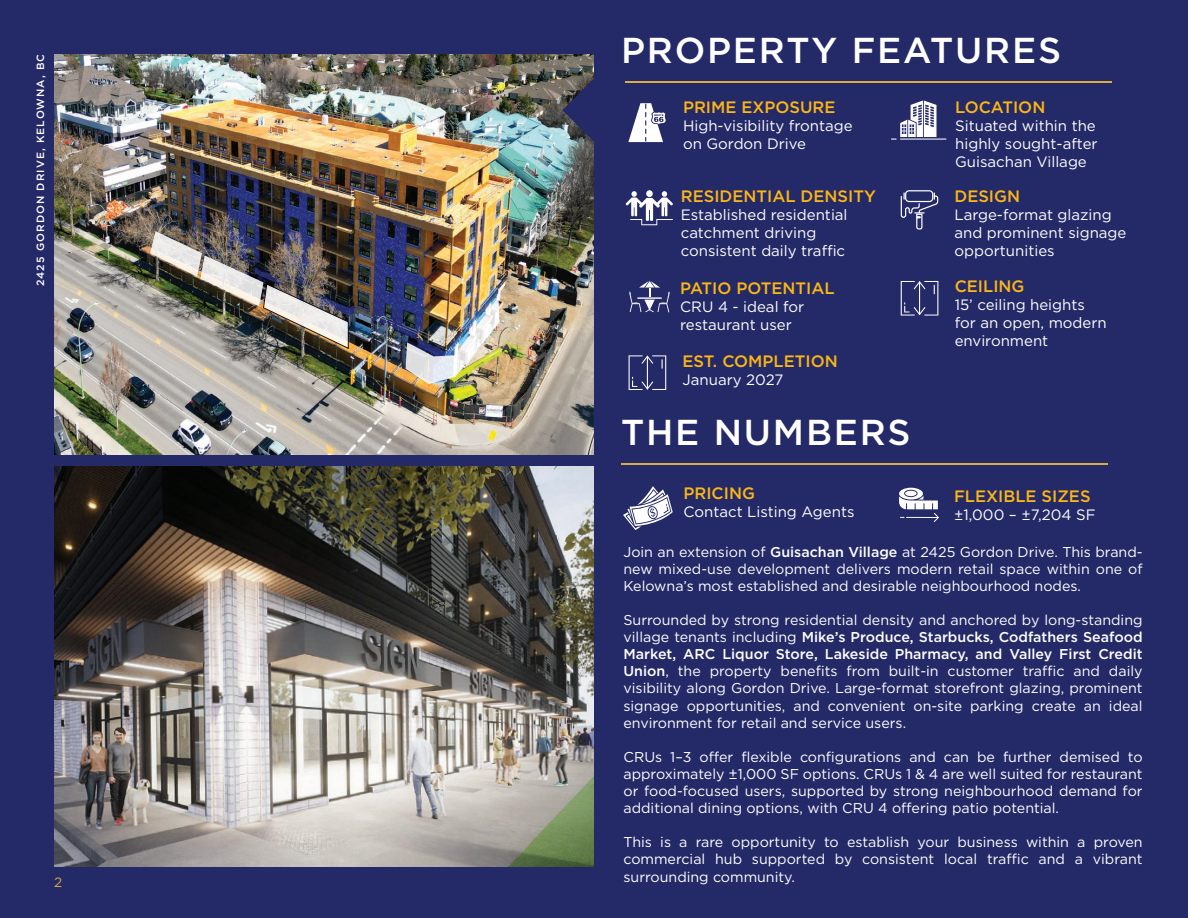
<style>
.page{position:relative;width:1188px;height:918px;background:#242968}
.page>*{position:absolute;margin:0;border:0;box-sizing:border-box;transform-origin:0 0}
.t1{font:500 36px "Gotham";letter-spacing:.05em;color:#fff}
.t2{font:500 16.5px "Gotham";color:#fcb615}
.t3{font:15px/18px "Gotham";color:#fff}
.t4{font:14.25px/17.1px "Gotham";color:#fff;text-align:justify}
.t5{font:13.5px "Gotham";color:#ddac40}
.t6{font:500 10.5px "Gotham";letter-spacing:.1em;color:#fff}
.s1{font-weight:500}
.s2{font-size:15px}
</style>
<div class="page">
<img style="left:54px;top:54px;width:540px;height:401px">
<hr style="left:626px;top:81px;width:486px;height:1px;background:#ddac40">
<img style="left:54px;top:466px;width:540px;height:401px">
<svg style="left:623px;top:486px;width:50px;height:44px"></svg>
<svg style="left:629px;top:281px;width:41px;height:32px"></svg>
<hr style="left:628px;top:312px;width:38px;height:1px;background:#242968">
<img style="left:406px;top:297px;width:94px;height:87px">
<img style="left:150px;top:231px;width:199px;height:118px">
<hr style="left:621px;top:463px;width:486px;height:1px;background:#ddac40">
<svg style="left:562px;top:78px;width:104px;height:64px"></svg>
<hr style="left:900px;top:139px;width:46px;height:1px;background:#fff">
<svg style="left:891px;top:100px;width:46px;height:40px"></svg>
<svg style="left:626px;top:190px;width:47px;height:35px"></svg>
<svg style="left:901px;top:281px;width:37px;height:35px"></svg>
<div style="left:905px;top:190px;width:28px;height:12px;border:1px solid #fff;border-radius:3px"></div>
<svg style="left:900px;top:192px;width:39px;height:38px"></svg>
<svg style="left:899px;top:488px;width:40px;height:34px"></svg>
<svg style="left:629px;top:355px;width:37px;height:35px"></svg>
<p class="t6" style="left:33px;top:286px;width:234px;rotate:-90deg">2425 GORDON DRIVE, KELOWNA, BC</p>
<p class="t5" style="left:54px;top:873px;width:10px">2</p>
<h1 class="t1" style="left:621px;top:27px;width:442px">PROPERTY FEATURES</h1>
<p class="t2" style="left:683px;top:97px;width:154px">PRIME EXPOSURE</p>
<p class="t3" style="left:683px;top:117px;width:171px">High-visibility frontage on Gordon Drive</p>
<p class="t2" style="left:681px;top:185px;width:197px">RESIDENTIAL DENSITY</p>
<p class="t3" style="left:681px;top:205px;width:168px">Established residential catchment driving consistent daily traffic</p>
<p class="t2" style="left:680px;top:278px;width:156px">PATIO POTENTIAL</p>
<p class="t3" style="left:680px;top:298px;width:126px">CRU 4 - ideal for restaurant user</p>
<p class="t2" style="left:683px;top:350px;width:157px">EST. COMPLETION</p>
<p class="t3" style="left:683px;top:370px;width:102px">January 2027</p>
<h1 class="t1" style="left:621px;top:409px;width:291px">THE NUMBERS</h1>
<p class="t2" style="left:683px;top:482px;width:73px">PRICING</p>
<p class="t3" style="left:683px;top:502px;width:173px">Contact Listing Agents</p>
<p class="t2" style="left:955px;top:97px;width:92px">LOCATION</p>
<p class="t3" style="left:955px;top:117px;width:144px;text-align:justify">Situated within the highly sought-after Guisachan Village</p>
<p class="t2" style="left:954px;top:185px;width:67px">DESIGN</p>
<p class="t3" style="left:954px;top:205px;width:174px">Large-format glazing and prominent signage opportunities</p>
<p class="t2" style="left:955px;top:276px;width:71px">CEILING</p>
<p class="t3" style="left:955px;top:296px;width:154px">15’ ceiling heights for an open, modern environment</p>
<p class="t2" style="left:954px;top:485px;width:138px">FLEXIBLE SIZES</p>
<p class="t3" style="left:954px;top:505px;width:143px">±1,000 – ±7,204 SF</p>
<p class="t4" style="left:623px;top:543px;width:521px">Join an extension of <span class="s1">Guisachan Village</span> at 2425 Gordon Drive. This brand&shy;new mixed-use development delivers modern retail space within one of Kelowna’s most established and desirable neighbourhood nodes.</p>
<p class="t4" style="left:623px;top:611px;width:521px">Surrounded by strong residential density and anchored by long-standing village tenants including <span class="s1">Mike’s Produce, Starbucks, Codfathers Seafood Market, ARC Liquor Store, Lakeside Pharmacy, and Valley First Credit Union</span>, the property benefits from built-in customer traffic and daily visibility along Gordon Drive. Large-format storefront glazing, prominent signage opportunities, and convenient on-site parking create an ideal environment for retail and service users.</p>
<p class="t4" style="left:623px;top:748px;width:521px">CRUs 1–3 offer flexible configurations and can be further demised to approximately <span class="s2">±</span>1,000 SF options. CRUs 1 &amp; 4 are well suited for restaurant or food-focused users, supported by strong neighbourhood demand for additional dining options, with CRU 4 offering patio potential.</p>
<p class="t4" style="left:623px;top:833px;width:521px">This is a rare opportunity to establish your business within a proven commercial hub supported by consistent local traffic and a vibrant surrounding community.</p>
</div>
